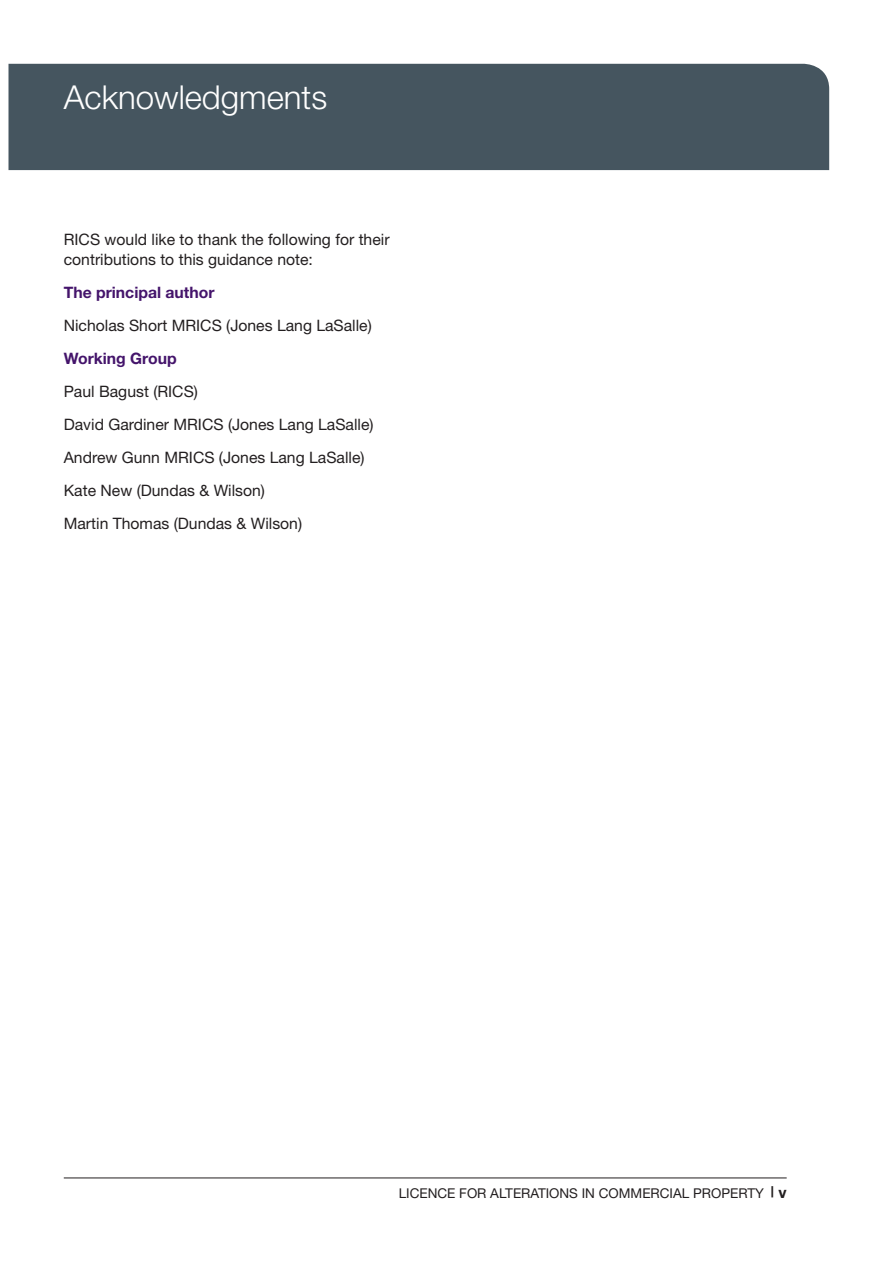
<style>
.page{position:relative;width:893px;height:1263px;background:#fff}
.page>*{position:absolute;margin:0;border:0;box-sizing:border-box;transform-origin:0 0}
.Chapter_alternative{font:300 33px "Helvetica Neue LT Std";color:#fff}
.BODY_TEXT{font:15.75px/20.2px "Helvetica Neue LT Std";color:#231f20}
.BODY_TEXT-2{font:700 15.75px "Helvetica Neue LT Std";color:#44146b}
.t1{font:13.5px "Helvetica Neue LT Std";color:#231f20}
.s1{font-weight:700;font-size:15.75px}
</style>
<div class="page">
<hr style="left:64px;top:1177px;width:723px;height:1px;background:#231f20">
<div style="left:9px;top:64px;width:820px;height:106px;background:#45555f"></div>
<p class="Chapter_alternative" style="left:64px;top:77px;width:265px">Acknowledgments</p>
<p class="BODY_TEXT" style="left:64px;top:229px;width:327px">RICS would like to thank the following for their contributions to this guidance note:</p>
<p class="BODY_TEXT-2" style="left:64px;top:283px;width:152px">The principal author</p>
<p class="BODY_TEXT" style="left:64px;top:315px;width:310px">Nicholas Short MRICS (Jones Lang LaSalle)</p>
<p class="BODY_TEXT-2" style="left:64px;top:349px;width:114px">Working Group</p>
<p class="BODY_TEXT" style="left:64px;top:381px;width:136px">Paul Bagust (RICS)</p>
<p class="BODY_TEXT" style="left:64px;top:414px;width:311px">David Gardiner MRICS (Jones Lang LaSalle)</p>
<p class="BODY_TEXT" style="left:64px;top:447px;width:302px">Andrew Gunn MRICS (Jones Lang LaSalle)</p>
<p class="BODY_TEXT" style="left:64px;top:480px;width:203px">Kate New (Dundas &amp; Wilson)</p>
<p class="BODY_TEXT" style="left:64px;top:513px;width:240px">Martin Thomas (Dundas &amp; Wilson)</p>
<p class="t1" style="left:399px;top:1185px;width:389px">LICENCE FOR ALTERATIONS IN COMMERCIAL PROPERTY <sup>|</sup> <span class="s1">v</span></p>
</div>
